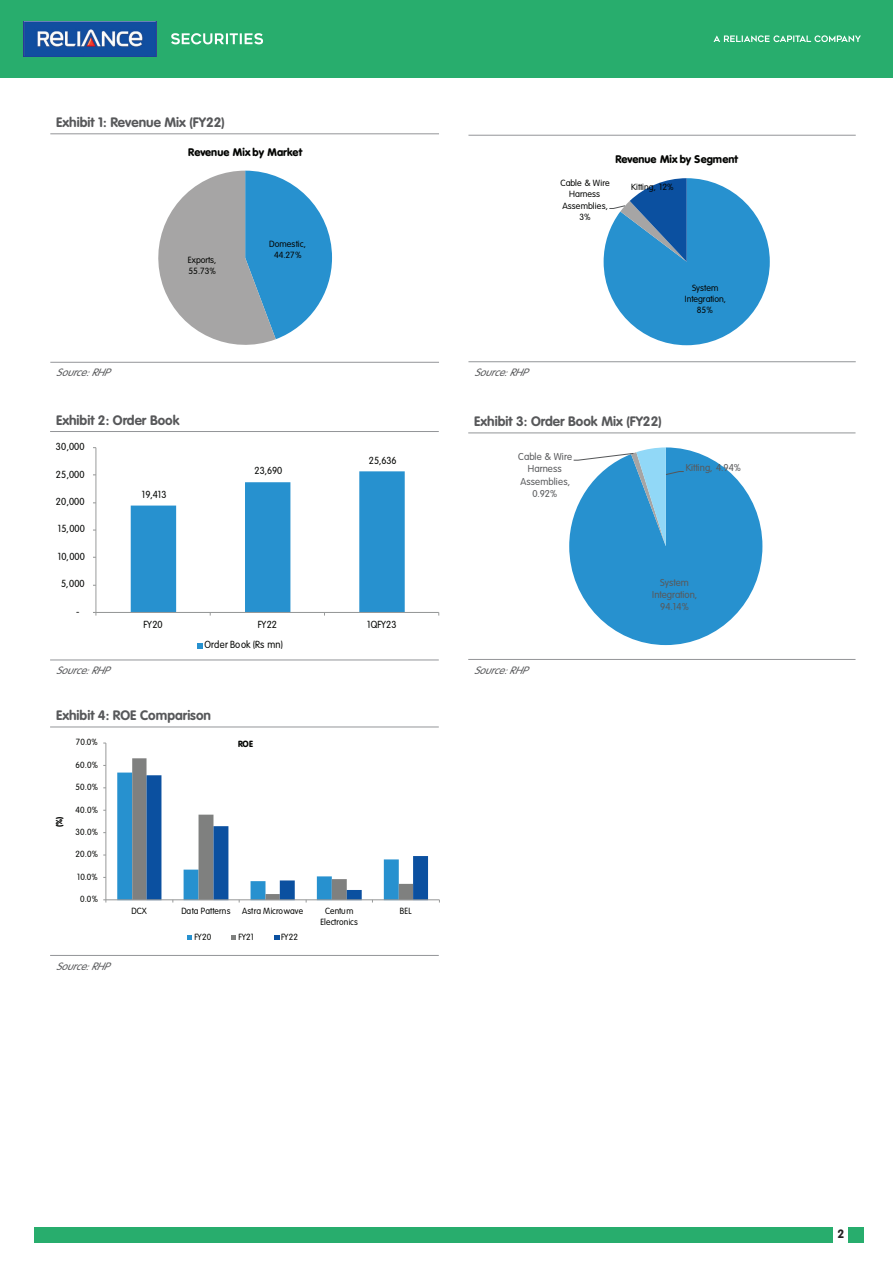
<style>
.page{position:relative;width:893px;height:1263px;background:#fff}
.page>*{position:absolute;margin:0;border:0;box-sizing:border-box;transform-origin:0 0}
.t1{font:700 13.5px "VAG Rounded Std";color:#57585a}
.t2{font:12px "VAG Rounded Bold";color:#231f20}
.t3{font:900 10.95px "VAG Rounded Std";letter-spacing:.005em;color:#040503}
.t4{font:900 10.8px "VAG Rounded Std";letter-spacing:.005em;color:#040503}
.t5{font:italic 300 10.5px "VAG Rounded";color:#57585a}
.t6{font:300 10.05px "VAG Rounded Std";color:#040503;scale:.94 1}
.t7{font:300 9.9px/12.3px "VAG Rounded Std";letter-spacing:.005em;color:#58595b;text-align:center}
.t8{font:300 8.85px/10.9px "VAG Rounded Std";letter-spacing:.005em;color:#040503;text-align:center;scale:.96 1}
.t9{font:300 8.85px/11.1px "VAG Rounded Std";letter-spacing:.005em;color:#040503;text-align:center}
.t10{font:900 8.85px "VAG Rounded Std";color:#040503;scale:.96 1}
.t11{font:900 8.4px "VAG Rounded Std";color:#040503;scale:1.04 1}
</style>
<div class="page">
<div style="left:0;top:0;width:893px;height:78px;background:#28ad6d"></div>
<img style="left:24px;top:22px;width:133px;height:34px">
<svg style="left:171px;top:33px;width:92px;height:11px"></svg>
<svg style="left:713px;top:35px;width:148px;height:7px"></svg>
<div style="left:34px;top:1227px;width:799px;height:15px;background:#28ad6d"></div>
<div style="left:848px;top:1227px;width:15px;height:15px;background:#28ad6d"></div>
<hr style="left:50px;top:134px;width:389px;height:1px;background:#939598">
<hr style="left:50px;top:362px;width:389px;height:1px;background:#939598">
<hr style="left:50px;top:431px;width:389px;height:1px;background:#939598">
<hr style="left:50px;top:660px;width:389px;height:1px;background:#939598">
<hr style="left:50px;top:727px;width:389px;height:1px;background:#939598">
<hr style="left:50px;top:955px;width:389px;height:1px;background:#939598">
<hr style="left:468px;top:135px;width:388px;height:1px;background:#939598">
<hr style="left:468px;top:361px;width:388px;height:1px;background:#939598">
<hr style="left:468px;top:433px;width:387px;height:1px;background:#939598">
<hr style="left:468px;top:659px;width:387px;height:1px;background:#939598">
<svg style="left:604px;top:178px;width:166px;height:167px"></svg>
<svg style="left:569px;top:447px;width:193px;height:198px"></svg>
<svg style="left:158px;top:171px;width:174px;height:174px"></svg>
<hr style="left:96px;top:448px;width:1px;height:164px;background:#969898">
<hr style="left:96px;top:612px;width:343px;height:1px;background:#969898">
<svg style="left:131px;top:471px;width:274px;height:144px"></svg>
<svg style="left:197px;top:643px;width:6px;height:6px"></svg>
<hr style="left:106px;top:743px;width:1px;height:157px;background:#969898">
<hr style="left:106px;top:899px;width:333px;height:1px;background:#969898">
<svg style="left:117px;top:758px;width:311px;height:144px"></svg>
<svg style="left:187px;top:935px;width:5px;height:5px"></svg>
<svg style="left:232px;top:935px;width:4px;height:5px"></svg>
<svg style="left:274px;top:935px;width:5px;height:5px"></svg>
<h1 class="t1" style="left:56px;top:114px;width:170px">Exhibit 1: Revenue Mix (FY22)</h1>
<p class="t4" style="left:188px;top:145px;width:116px">Revenue Mix by Market</p>
<p class="t9" style="left:188px;top:254px;width:30px;text-align:left">Exports,<br>55.73%</p>
<p class="t5" style="left:56px;top:367px;width:54px">Source:RHP</p>
<h1 class="t1" style="left:56px;top:412px;width:125px">Exhibit 2: Order Book</h1>
<p class="t6" style="left:56px;top:441px;width:32px">30,000</p>
<p class="t6" style="left:56px;top:468px;width:32px">25,000</p>
<p class="t6" style="left:56px;top:496px;width:32px">20,000</p>
<p class="t6" style="left:58px;top:523px;width:30px">15,000</p>
<p class="t6" style="left:58px;top:551px;width:30px">10,000</p>
<p class="t6" style="left:61px;top:578px;width:26px">5,000</p>
<p class="t6" style="left:76px;top:605px;width:5px">-</p>
<p class="t6" style="left:142px;top:489px;width:28px">19,413</p>
<p class="t9" style="left:269px;top:239px;width:38px">Domestic,<br>44.27%</p>
<p class="t6" style="left:255px;top:465px;width:31px">23,690</p>
<p class="t6" style="left:369px;top:454px;width:31px">25,636</p>
<p class="t6" style="left:144px;top:619px;width:22px">FY20</p>
<p class="t6" style="left:258px;top:619px;width:22px">FY22</p>
<p class="t6" style="left:367px;top:619px;width:33px">1QFY23</p>
<p class="t6" style="left:205px;top:639px;width:85px">Order Book (Rs mn)</p>
<p class="t5" style="left:56px;top:664px;width:54px">Source:RHP</p>
<h1 class="t1" style="left:56px;top:707px;width:156px">Exhibit 4: ROE Comparison</h1>
<p class="t8" style="left:76px;top:737px;width:24px">70.0%</p>
<p class="t8" style="left:76px;top:759px;width:25px">60.0%</p>
<p class="t8" style="left:76px;top:782px;width:25px">50.0%</p>
<p class="t11" style="left:54px;top:827px;width:12px;rotate:-90deg">(%)</p>
<p class="t8" style="left:76px;top:804px;width:25px">40.0%</p>
<p class="t8" style="left:76px;top:827px;width:25px">30.0%</p>
<p class="t8" style="left:76px;top:849px;width:25px">20.0%</p>
<p class="t8" style="left:77px;top:871px;width:23px">10.0%</p>
<p class="t8" style="left:80px;top:894px;width:20px">0.0%</p>
<p class="t10" style="left:238px;top:739px;width:17px">ROE</p>
<p class="t8" style="left:131px;top:905px;width:18px">DCX</p>
<p class="t8" style="left:181px;top:905px;width:53px">Data Patterns</p>
<p class="t8" style="left:242px;top:905px;width:65px">Astra Microwave</p>
<p class="t8" style="left:320px;top:905px;width:41px">Centum<br>Electronics</p>
<p class="t8" style="left:400px;top:905px;width:14px">BEL</p>
<p class="t5" style="left:56px;top:960px;width:54px">Source:RHP</p>
<p class="t8" style="left:194px;top:932px;width:19px">FY20</p>
<p class="t8" style="left:238px;top:932px;width:17px">FY21</p>
<p class="t8" style="left:281px;top:932px;width:19px">FY22</p>
<p class="t3" style="left:615px;top:153px;width:124px">Revenue Mix by Segment</p>
<p class="t9" style="left:560px;top:178px;width:51px">Cable &amp; Wire<br>Harness<br>Assemblies,<br>3%</p>
<p class="t9" style="left:631px;top:181px;width:44px">Kitting, 12%</p>
<p class="t5" style="left:474px;top:366px;width:54px">Source:RHP</p>
<h1 class="t1" style="left:474px;top:413px;width:189px">Exhibit 3: Order Book Mix (FY22)</h1>
<p class="t9" style="left:685px;top:282px;width:43px">System<br>Integration,<br>85%</p>
<p class="t7" style="left:518px;top:451px;width:55px">Cable &amp; Wire<br>Harness<br>Assemblies,<br>0.92%</p>
<p class="t7" style="left:686px;top:462px;width:57px">Kitting, 4.94%</p>
<p class="t5" style="left:474px;top:664px;width:54px">Source:RHP</p>
<p class="t7" style="left:652px;top:576px;width:47px">System<br>Integration,<br>94.14%</p>
<h2 class="t2" style="left:837px;top:1227px;width:8px">2</h2>
</div>
